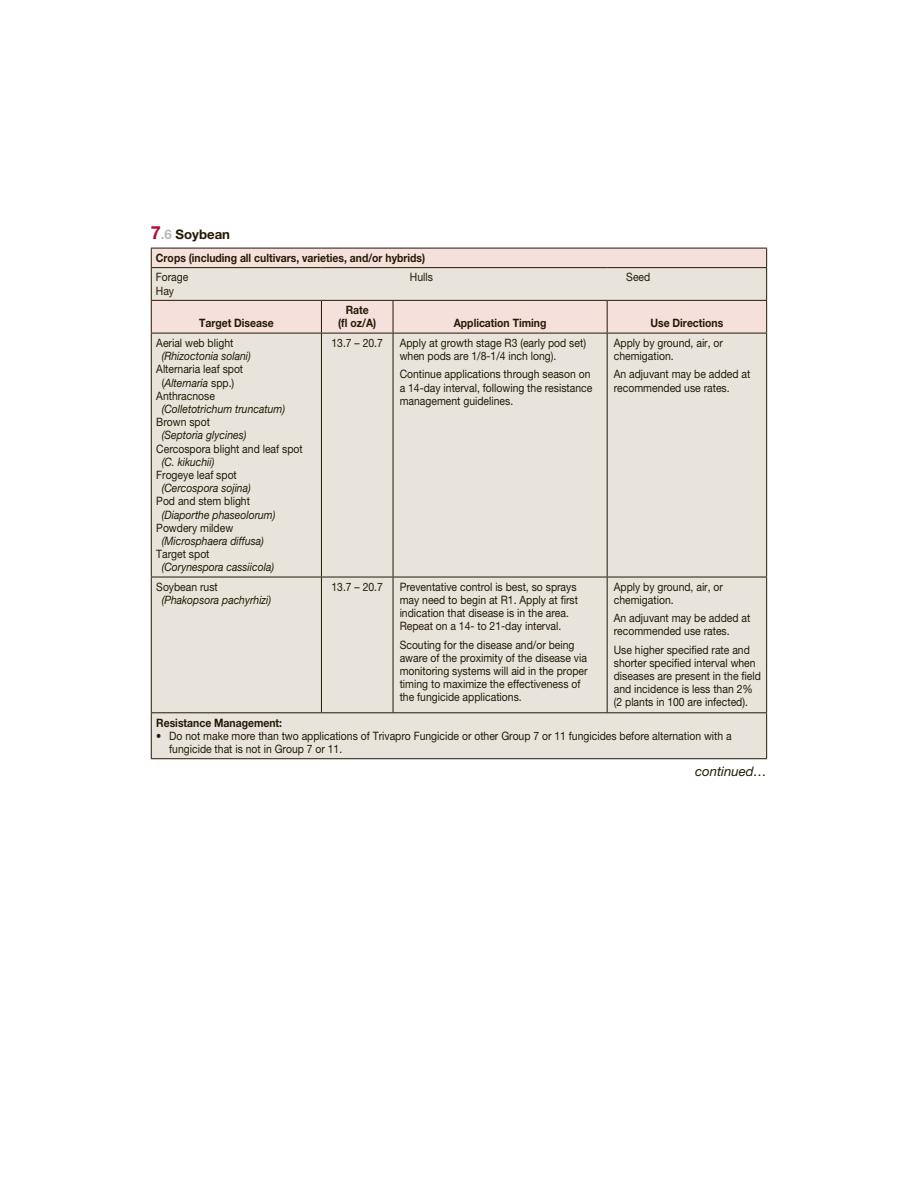
<style>
.page{position:relative;width:918px;height:1188px;background:#fff}
.page>*{position:absolute;margin:0;border:0;box-sizing:border-box;transform-origin:0 0}
.t1{font:700 13.2px "Helvetica Neue LT Pro";color:#241a04}
.t2{font:italic 13.2px "Helvetica Neue LT Pro";color:#241a04}
.t3{font:11.55px/13.2px "Helvetica Neue LT Pro";color:#241a04;scale:.9 1}
.t4{font:italic 11.55px "Helvetica Neue LT Pro";color:#241a04;scale:.9 1}
.t5{font:700 11.55px/13.2px "Helvetica Neue LT Pro";color:#241a04;text-align:center;scale:.9 1}
.s1{font-size:18.15px;color:#b30738}
.s2{color:#b6b8ba}
.s3{font-style:normal}
</style>
<div class="page">
<div style="left:152px;top:249px;width:614px;height:18px;background:#f5e0dc"></div>
<svg style="left:152px;top:268px;width:614px;height:490px;background:#e8e2db"></svg>
<hr style="left:151px;top:248px;width:170px;height:1px;background:#241a04">
<svg style="left:151px;top:249px;width:1px;height:18px"></svg>
<hr style="left:321px;top:248px;width:446px;height:1px;background:#241a04">
<svg style="left:766px;top:249px;width:1px;height:18px"></svg>
<hr style="left:151px;top:267px;width:170px;height:1px;background:#241a04">
<hr style="left:151px;top:268px;width:1px;height:32px;background:#241a04">
<hr style="left:321px;top:267px;width:286px;height:1px;background:#241a04">
<hr style="left:766px;top:268px;width:1px;height:32px;background:#241a04">
<hr style="left:151px;top:300px;width:170px;height:1px;background:#241a04">
<hr style="left:151px;top:301px;width:1px;height:32px;background:#241a04">
<hr style="left:321px;top:301px;width:1px;height:32px;background:#241a04">
<hr style="left:393px;top:300px;width:214px;height:1px;background:#241a04">
<hr style="left:393px;top:301px;width:1px;height:32px;background:#241a04">
<hr style="left:607px;top:301px;width:1px;height:32px;background:#241a04">
<hr style="left:766px;top:301px;width:1px;height:32px;background:#241a04">
<hr style="left:151px;top:333px;width:170px;height:1px;background:#241a04">
<hr style="left:151px;top:334px;width:1px;height:243px;background:#241a04">
<hr style="left:321px;top:333px;width:72px;height:1px;background:#241a04">
<hr style="left:321px;top:334px;width:1px;height:243px;background:#241a04">
<hr style="left:393px;top:333px;width:214px;height:1px;background:#241a04">
<hr style="left:393px;top:334px;width:1px;height:243px;background:#241a04">
<hr style="left:607px;top:333px;width:160px;height:1px;background:#241a04">
<hr style="left:607px;top:334px;width:1px;height:243px;background:#241a04">
<hr style="left:766px;top:334px;width:1px;height:243px;background:#241a04">
<hr style="left:151px;top:577px;width:170px;height:1px;background:#241a04">
<hr style="left:151px;top:577px;width:1px;height:135px;background:#241a04">
<hr style="left:321px;top:577px;width:72px;height:1px;background:#241a04">
<hr style="left:321px;top:577px;width:1px;height:135px;background:#241a04">
<hr style="left:393px;top:577px;width:214px;height:1px;background:#241a04">
<hr style="left:393px;top:577px;width:1px;height:135px;background:#241a04">
<hr style="left:607px;top:577px;width:160px;height:1px;background:#241a04">
<hr style="left:607px;top:577px;width:1px;height:135px;background:#241a04">
<hr style="left:766px;top:577px;width:1px;height:135px;background:#241a04">
<hr style="left:151px;top:712px;width:170px;height:1px;background:#241a04">
<hr style="left:151px;top:713px;width:1px;height:45px;background:#241a04">
<hr style="left:321px;top:712px;width:446px;height:1px;background:#241a04">
<hr style="left:766px;top:713px;width:1px;height:45px;background:#241a04">
<hr style="left:151px;top:758px;width:616px;height:1px;background:#241a04">
<hr style="left:321px;top:300px;width:72px;height:1px;background:#241a04">
<hr style="left:607px;top:267px;width:160px;height:1px;background:#241a04">
<hr style="left:607px;top:300px;width:160px;height:1px;background:#241a04">
<p class="t1" style="left:151px;top:229px;width:81px"><span class="s1">7</span><span class="s2">.6</span> Soybean</p>
<p class="t5" style="left:156px;top:252px;width:301px">Crops (including all cultivars, varieties, and/or hybrids)</p>
<p class="t3" style="left:156px;top:272px;width:38px">Forage<br>Hay</p>
<p class="t3" style="left:410px;top:272px;width:27px">Hulls</p>
<p class="t3" style="left:626px;top:272px;width:28px">Seed</p>
<p class="t5" style="left:199px;top:318px;width:84px">Target Disease</p>
<p class="t5" style="left:338px;top:304px;width:44px">Rate<br>(fl oz/A)</p>
<p class="t5" style="left:454px;top:318px;width:104px">Application Timing</p>
<p class="t5" style="left:650px;top:318px;width:83px">Use Directions</p>
<p class="t3" style="left:156px;top:337px;width:87px">Aerial web blight</p>
<p class="t4" style="left:162px;top:351px;width:101px">(Rhizoctonia solani)</p>
<p class="t3" style="left:156px;top:364px;width:98px">Alternaria leaf spot</p>
<p class="t4" style="left:162px;top:378px;width:82px"><span class="s3">(</span>Alternaria <span class="s3">spp.)</span></p>
<p class="t3" style="left:156px;top:390px;width:67px">Anthracnose</p>
<p class="t4" style="left:162px;top:404px;width:139px">(Colletotrichum truncatum)</p>
<p class="t3" style="left:156px;top:416px;width:61px">Brown spot</p>
<p class="t4" style="left:162px;top:431px;width:96px">(Septoria glycines)</p>
<p class="t3" style="left:156px;top:443px;width:164px">Cercospora blight and leaf spot</p>
<p class="t4" style="left:162px;top:457px;width:60px">(C. kikuchii)</p>
<p class="t3" style="left:156px;top:469px;width:91px">Frogeye leaf spot</p>
<p class="t4" style="left:162px;top:483px;width:101px">(Cercospora sojina)</p>
<p class="t3" style="left:156px;top:496px;width:106px">Pod and stem blight</p>
<p class="t4" style="left:162px;top:510px;width:128px">(Diaporthe phaseolorum)</p>
<p class="t3" style="left:156px;top:522px;width:87px">Powdery mildew</p>
<p class="t4" style="left:162px;top:536px;width:115px">(Microsphaera diffusa)</p>
<p class="t3" style="left:156px;top:548px;width:61px">Target spot</p>
<p class="t4" style="left:162px;top:563px;width:126px">(Corynespora cassiicola)</p>
<p class="t3" style="left:156px;top:581px;width:70px">Soybean rust</p>
<p class="t4" style="left:162px;top:595px;width:123px">(Phakopsora pachyrhizi)</p>
<p class="t3" style="left:332px;top:337px;width:59px">13.7 – 20.7</p>
<p class="t3" style="left:400px;top:337px;width:209px">Apply at growth stage R3 (early pod set) when pods are 1/8-1/4 inch long).</p>
<p class="t3" style="left:400px;top:369px;width:216px">Continue applications through season on a 14-day interval, following the resistance management guidelines.</p>
<p class="t3" style="left:614px;top:337px;width:123px">Apply by ground, air, or chemigation.</p>
<p class="t3" style="left:614px;top:369px;width:153px">An adjuvant may be added at recommended use rates.</p>
<p class="t3" style="left:332px;top:581px;width:59px">13.7 – 20.7</p>
<p class="t3" style="left:400px;top:581px;width:200px">Preventative control is best, so sprays may need to begin at R1. Apply at first indication that disease is in the area.<br>Repeat on a 14- to 21-day interval.</p>
<p class="t3" style="left:400px;top:639px;width:210px">Scouting for the disease and/or being aware of the proximity of the disease via monitoring systems will aid in the proper timing to maximize the effectiveness of the fungicide applications.</p>
<p class="t3" style="left:614px;top:581px;width:123px">Apply by ground, air, or chemigation.</p>
<p class="t3" style="left:614px;top:613px;width:153px">An adjuvant may be added at recommended use rates.</p>
<p class="t3" style="left:614px;top:644px;width:165px">Use higher specified rate and shorter specified interval when diseases are present in the field and incidence is less than 2% (2 plants in 100 are infected).</p>
<p class="t5" style="left:156px;top:717px;width:141px">Resistance Management:</p>
<p class="t3" style="left:169px;top:730px;width:627px;text-indent:-13px">• Do not make more than two applications of Trivapro Fungicide or other Group 7 or 11 fungicides before alternation with a fungicide that is not in Group 7 or 11.</p>
<p class="t2" style="left:695px;top:766px;width:73px">continued…</p>
</div>
